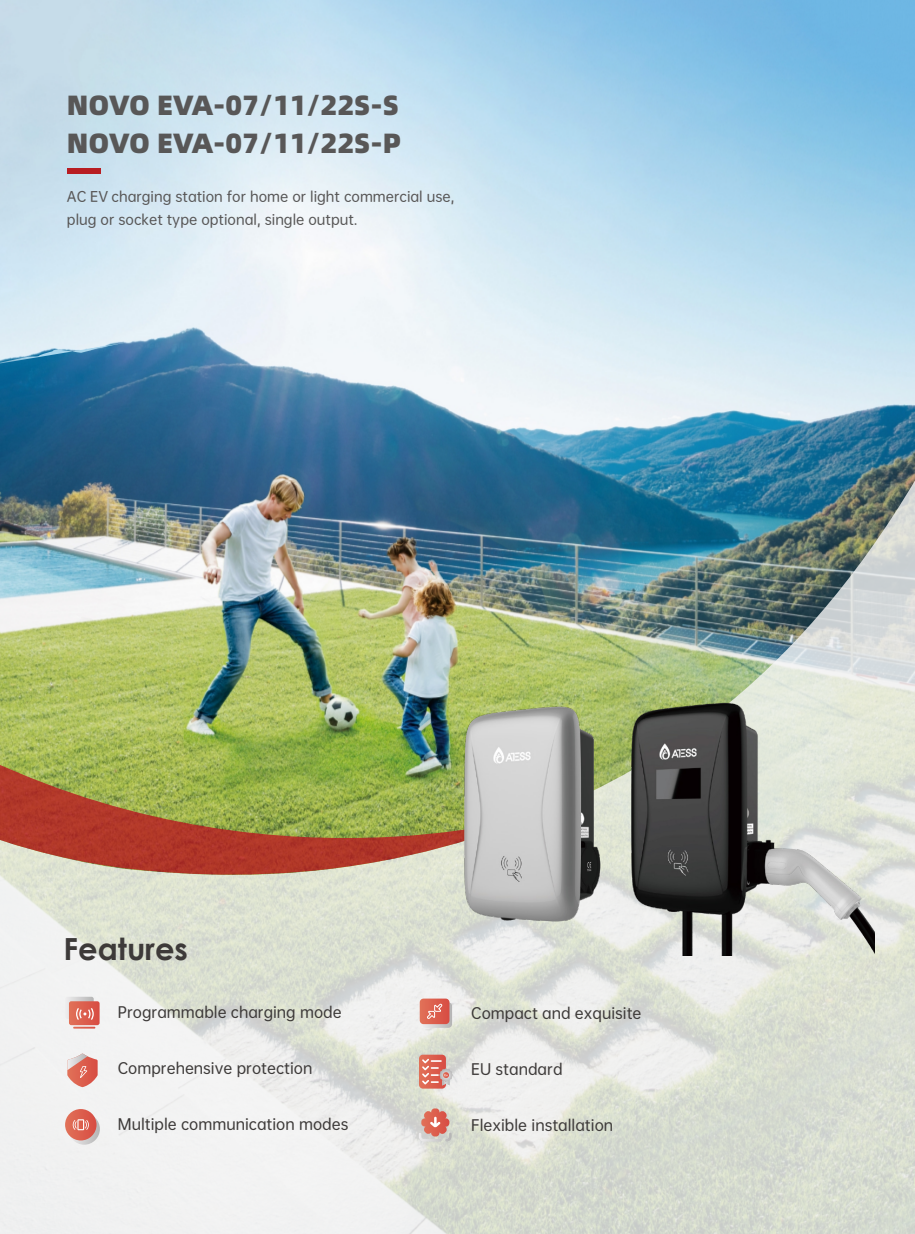
<style>
.page{position:relative;width:915px;height:1234px;background:#fff}
.page>*{position:absolute;margin:0;border:0;box-sizing:border-box;transform-origin:0 0}
.t1{font:700 30.45px "Century Gothic";color:#3d3a39}
.t2{font:27.9px/37.5px "Alibaba Pu Hui Ti H";color:#585757}
.t3{font:14.55px "OPPO Sans M";color:#3d3a39}
.t4{font:13.5px/23.2px "OPPO Sans M";color:#585757}
</style>
<div class="page">
<img style="left:0;top:0;width:914px;height:479px">
<svg style="left:0;top:342px;width:128px;height:21px;background:#7cabca"></svg>
<img style="left:0;top:479px;width:914px;height:754px">
<svg style="left:0;top:758px;width:452px;height:116px;background:#a6844a"></svg>
<div style="left:67px;top:168px;width:34px;height:6px;background:#b81d22"></div>
<svg style="left:65px;top:996px;width:35px;height:32px"></svg>
<svg style="left:67px;top:1053px;width:31px;height:33px"></svg>
<svg style="left:68px;top:1112px;width:32px;height:32px"></svg>
<svg style="left:65px;top:1108px;width:31px;height:32px"></svg>
<svg style="left:73px;top:1118px;width:16px;height:11px"></svg>
<svg style="left:419px;top:998px;width:33px;height:29px"></svg>
<svg style="left:419px;top:1054px;width:33px;height:34px"></svg>
<svg style="left:418px;top:1108px;width:33px;height:33px"></svg>
<img style="left:620px;top:696px;width:254px;height:258px">
<img style="left:452px;top:703px;width:165px;height:225px">
<h2 class="t2" style="left:67px;top:85px;width:335px">NOVO EVA-07/11/22S-S<br>NOVO EVA-07/11/22S-P</h2>
<p class="t4" style="left:67px;top:184px;width:389px">AC EV charging station for home or light commercial use, plug or socket type optional, single output.</p>
<h1 class="t1" style="left:64px;top:926px;width:126px">Features</h1>
<p class="t3" style="left:118px;top:1000px;width:225px">Programmable charging mode</p>
<p class="t3" style="left:471px;top:1000px;width:172px">Compact and exquisite</p>
<p class="t3" style="left:118px;top:1055px;width:196px">Comprehensive protection</p>
<p class="t3" style="left:471px;top:1056px;width:93px">EU standard</p>
<p class="t3" style="left:118px;top:1111px;width:232px">Multiple communication modes</p>
<p class="t3" style="left:471px;top:1112px;width:143px">Flexible installation</p>
</div>
